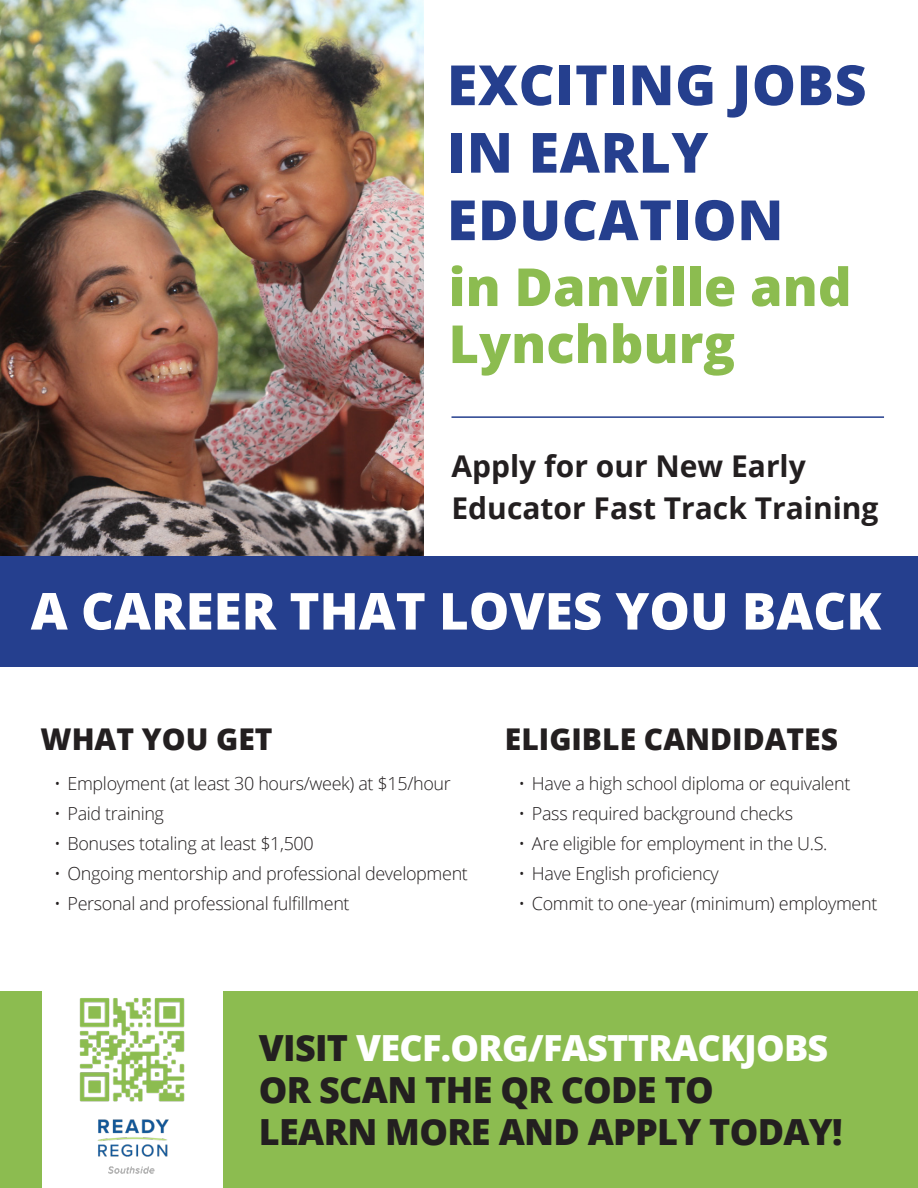
<style>
.page{position:relative;width:918px;height:1188px;background:#fff}
.page>*{position:absolute;margin:0;border:0;box-sizing:border-box;transform-origin:0 0}
.t1{font:800 55.5px/67.5px "Open Sans";letter-spacing:.01em;color:#253f8e}
.t2{font:800 52.5px/57px "Open Sans";color:#8cbc50}
.t3{font:800 51px "Open Sans";color:#fff}
.t4{font:800 36px/42px "Open Sans";letter-spacing:-.02em;color:#231f20}
.t5{font:700 30px/42px "Open Sans";color:#231f20}
.t6{font:800 30px "Open Sans";color:#231f20}
.t7{font:300 18px "Open Sans";letter-spacing:-.02em;color:#231f20}
.s1{color:#fff}
</style>
<div class="page">
<img style="left:0;top:0;width:423px;height:556px">
<div style="left:0;top:991px;width:918px;height:197px;background:#8cbc50"></div>
<div style="left:0;top:556px;width:918px;height:110px;background:#253f8e"></div>
<div style="left:42px;top:986px;width:180px;height:202px;background:#fff"></div>
<img style="left:79px;top:998px;width:106px;height:104px">
<img style="left:97px;top:1119px;width:72px;height:55px">
<hr style="left:452px;top:416px;width:432px;height:2px;background:#253f8e">
<p class="t1" style="left:447px;top:48px;width:421px">EXCITING JOBS</p>
<p class="t1" style="left:447px;top:116px;width:338px">IN EARLY<br>EDUCATION</p>
<p class="t2" style="left:449px;top:256px;width:405px">in Danville and<br>Lynchburg</p>
<p class="t5" style="left:452px;top:445px;width:429px">Apply for our New Early<br>Educator Fast Track Training</p>
<p class="t3" style="left:31px;top:572px;width:852px">A CAREER THAT LOVES YOU BACK</p>
<p class="t6" style="left:40px;top:716px;width:234px">WHAT YOU GET</p>
<p class="t7" style="left:54px;top:771px;width:398px">• Employment (at least 30 hours/week) at $15/hour</p>
<p class="t7" style="left:54px;top:801px;width:112px">• Paid training</p>
<p class="t7" style="left:54px;top:831px;width:261px">• Bonuses totaling at least $1,500</p>
<p class="t7" style="left:54px;top:861px;width:415px">• Ongoing mentorship and professional development</p>
<p class="t7" style="left:54px;top:891px;width:297px">• Personal and professional fulfillment</p>
<p class="t6" style="left:505px;top:716px;width:334px">ELIGIBLE CANDIDATES</p>
<p class="t7" style="left:518px;top:771px;width:333px">• Have a high school diploma or equivalent</p>
<p class="t7" style="left:518px;top:801px;width:276px">• Pass required background checks</p>
<p class="t7" style="left:518px;top:831px;width:311px">• Are eligible for employment in the U.S.</p>
<p class="t7" style="left:518px;top:861px;width:202px">• Have English proficiency</p>
<p class="t7" style="left:518px;top:891px;width:360px">• Commit to one-year (minimum) employment</p>
<p class="t4" style="left:259px;top:1025px;width:585px">VISIT <span class="s1">VECF.ORG/FASTTRACKJOBS<br></span>OR SCAN THE QR CODE TO<br>LEARN MORE AND APPLY TODAY!</p>
</div>
